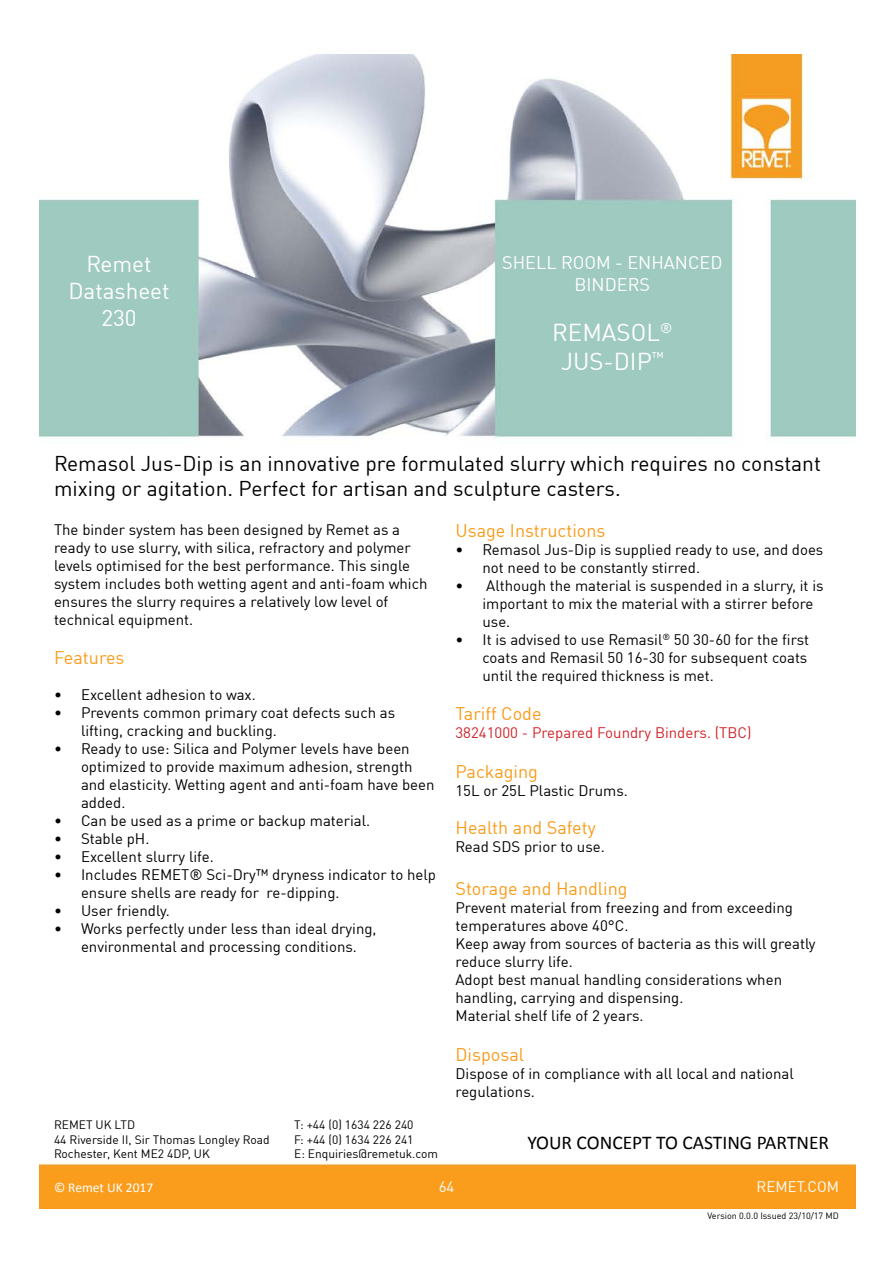
<style>
.page{position:relative;width:893px;height:1263px;background:#fff}
.page>*{position:absolute;margin:0;border:0;box-sizing:border-box;transform-origin:0 0}
.Product_Header{font:24px "DIN Offc Pro";color:#fff}
.Datasheet_Numbering{font:22.5px "DIN Offc Pro";color:#fff}
.t1{font:21px/25.2px "DIN Offc Pro";color:#000}
.t2{font:19.5px "Calibri";color:#000}
.Paragraph_Style_1{font:18px "DIN Offc Pro";color:#f99c1b}
.t3{font:18px/21.6px "DIN Offc Pro";color:#fff;text-align:center}
.Paragraph_Style_1-2{font:15px/18px "DIN Offc Pro";color:#000}
.t4{font:15px "DIN Offc Pro";color:#d2232a}
.t5{font:15px "DIN Offc Pro";color:#fff}
.t6{font:13.5px "Calibri";color:#fff}
.t7{font:13.5px "DIN Offc Pro";color:#fff}
.t8{font:12px "DIN Offc Pro";color:#000}
.t9{font:9px "DIN Offc Pro";color:#000}
</style>
<div class="page">
<img style="left:39px;top:54px;width:817px;height:1155px">
<p class="Datasheet_Numbering" style="left:86px;top:246px;width:67px">Remet</p>
<p class="Datasheet_Numbering" style="left:68px;top:273px;width:103px">Datasheet</p>
<p class="Datasheet_Numbering" style="left:101px;top:300px;width:37px">230</p>
<p class="t3" style="left:502px;top:250px;width:222px">SHELL ROOM - ENHANCED<br>BINDERS</p>
<p class="Product_Header" style="left:552px;top:313px;width:122px">REMASOL<sup>®</sup></p>
<p class="Product_Header" style="left:561px;top:342px;width:104px">JUS-DIP<sup>™</sup></p>
<p class="t1" style="left:54px;top:449px;width:769px">Remasol Jus-Dip is an innovative pre formulated slurry which requires no constant mixing or agitation. Perfect for artisan and sculpture casters.</p>
<p class="Paragraph_Style_1-2" style="left:54px;top:519px;width:375px">The binder system has been designed by Remet as a ready to use slurry, with silica, refractory and polymer levels optimised for the best performance. This single system includes both wetting agent and anti-foam which ensures the slurry requires a relatively low level of technical equipment.</p>
<p class="Paragraph_Style_1" style="left:54px;top:643px;width:72px">Features</p>
<p class="Paragraph_Style_1-2" style="left:54px;top:684px;width:203px">• Excellent adhesion to wax.</p>
<p class="Paragraph_Style_1-2" style="left:81px;top:702px;width:316px;text-indent:-27px">• Prevents common primary coat defects such as lifting, cracking and buckling.</p>
<p class="Paragraph_Style_1-2" style="left:81px;top:738px;width:355px;text-indent:-27px">• Ready to use: Silica and Polymer levels have been optimized to provide maximum adhesion, strength and elasticity. Wetting agent and anti-foam have been added.</p>
<p class="Paragraph_Style_1-2" style="left:54px;top:810px;width:318px">• Can be used as a prime or backup material.</p>
<p class="Paragraph_Style_1-2" style="left:54px;top:828px;width:97px">• Stable pH.</p>
<p class="Paragraph_Style_1-2" style="left:54px;top:846px;width:161px">• Excellent slurry life.</p>
<p class="Paragraph_Style_1-2" style="left:81px;top:864px;width:357px;text-indent:-27px">• Includes REMET® Sci-Dry™ dryness indicator to help ensure shells are ready for re-dipping.</p>
<p class="Paragraph_Style_1-2" style="left:54px;top:900px;width:117px">• User friendly.</p>
<p class="Paragraph_Style_1-2" style="left:54px;top:918px;width:324px;text-align:center">• Works perfectly under less than ideal drying, environmental and processing conditions.</p>
<p class="Paragraph_Style_1" style="left:455px;top:516px;width:152px">Usage Instructions</p>
<p class="Paragraph_Style_1-2" style="left:482px;top:539px;width:342px;text-indent:-27px">• Remasol Jus-Dip is supplied ready to use, and does not need to be constantly stirred.</p>
<p class="Paragraph_Style_1-2" style="left:482px;top:575px;width:343px;text-indent:-27px">• Although the material is suspended in a slurry, it is important to mix the material with a stirrer before use.</p>
<p class="Paragraph_Style_1-2" style="left:482px;top:629px;width:328px;text-indent:-27px">• It is advised to use Remasil<sup>®</sup> 50 30-60 for the first coats and Remasil 50 16-30 for subsequent coats until the required thickness is met.</p>
<p class="Paragraph_Style_1" style="left:455px;top:700px;width:88px">Tariff Code</p>
<p class="t4" style="left:455px;top:721px;width:298px">38241000 - Prepared Foundry Binders. (TBC)</p>
<p class="Paragraph_Style_1" style="left:455px;top:757px;width:84px">Packaging</p>
<p class="Paragraph_Style_1-2" style="left:455px;top:780px;width:174px">15L or 25L Plastic Drums.</p>
<p class="Paragraph_Style_1" style="left:455px;top:813px;width:142px">Health and Safety</p>
<p class="Paragraph_Style_1-2" style="left:455px;top:836px;width:151px">Read SDS prior to use.</p>
<p class="Paragraph_Style_1" style="left:455px;top:875px;width:174px">Storage and Handling</p>
<p class="Paragraph_Style_1-2" style="left:455px;top:897px;width:339px">Prevent material from freezing and from exceeding temperatures above 40°C.</p>
<p class="Paragraph_Style_1-2" style="left:455px;top:933px;width:362px">Keep away from sources of bacteria as this will greatly reduce slurry life.</p>
<p class="Paragraph_Style_1-2" style="left:455px;top:969px;width:328px">Adopt best manual handling considerations when handling, carrying and dispensing.</p>
<p class="Paragraph_Style_1-2" style="left:455px;top:1005px;width:190px">Material shelf life of 2 years.</p>
<p class="Paragraph_Style_1" style="left:455px;top:1040px;width:70px">Disposal</p>
<p class="Paragraph_Style_1-2" style="left:455px;top:1063px;width:340px">Dispose of in compliance with all local and national regulations.</p>
<p class="t8" style="left:54px;top:1115px;width:83px">REMET UK LTD</p>
<p class="t8" style="left:54px;top:1130px;width:217px">44 Riverside II, Sir Thomas Longley Road</p>
<p class="t8" style="left:54px;top:1144px;width:157px">Rochester, Kent ME2 4DP, UK</p>
<p class="t8" style="left:294px;top:1115px;width:121px">T: +44 (0) 1634 226 240</p>
<p class="t8" style="left:294px;top:1130px;width:121px">F: +44 (0) 1634 226 241</p>
<p class="t8" style="left:294px;top:1144px;width:145px">E: Enquiries@remetuk.com</p>
<p class="t2" style="left:527px;top:1130px;width:303px">YOUR CONCEPT TO CASTING PARTNER</p>
<p class="t6" style="left:54px;top:1179px;width:101px">© Remet UK 2017</p>
<p class="t5" style="left:439px;top:1175px;width:17px">64</p>
<p class="t5" style="left:757px;top:1175px;width:84px">REMET.COM</p>
<p class="t7" style="left:766px;top:1176px;width:76px">REMET.COM</p>
<p class="t9" style="left:707px;top:1208px;width:133px">Version 0.0.0 Issued 23/10/17 MD</p>
</div>
